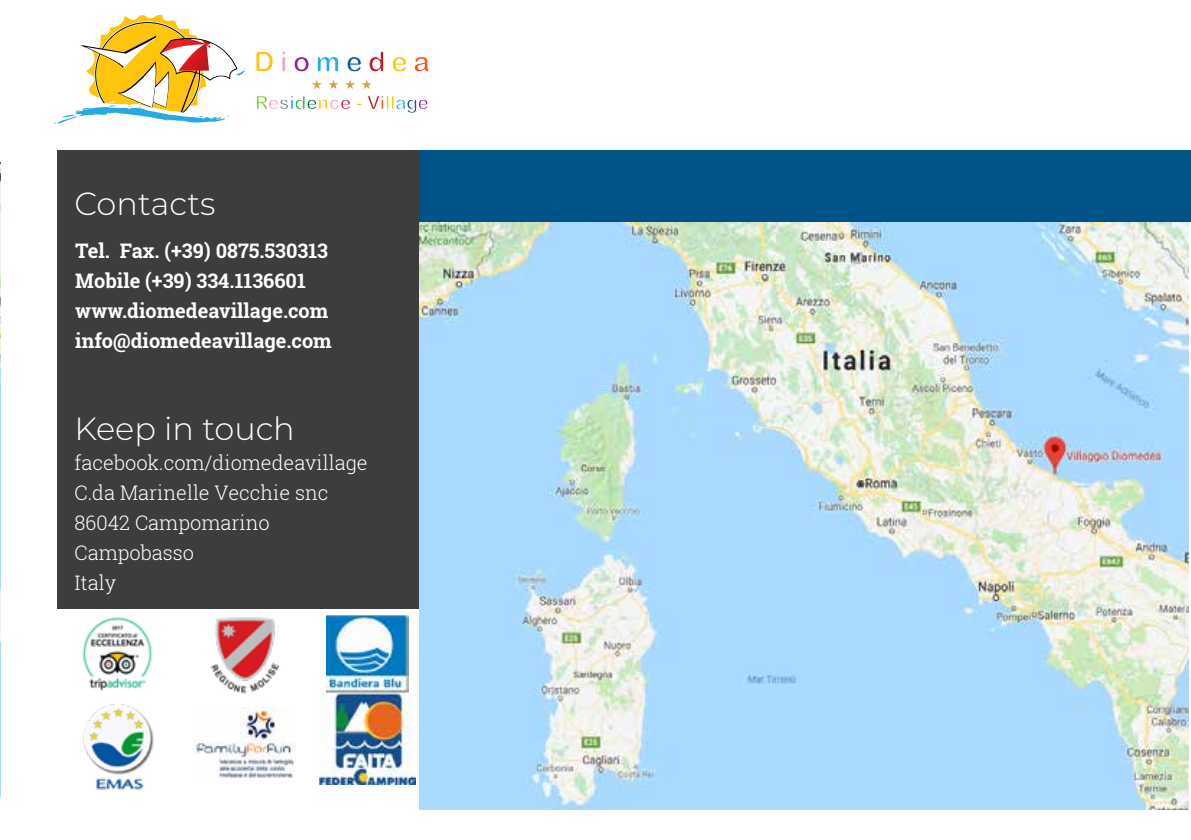
<style>
.page{position:relative;width:1191px;height:840px;background:#fff}
.page>*{position:absolute;margin:0;border:0;box-sizing:border-box;transform-origin:0 0}
.t1{font:300 32px "Montserrat";color:#fff}
.t2{font:700 20px/30px "Roboto Slab";color:#fff}
.t3{font:300 20px/30px "Roboto Slab";color:#fff}
</style>
<div class="page">
<img style="left:0;top:162px;width:1px;height:633px">
<div style="left:57px;top:150px;width:364px;height:458px;background:#3e3d3e"></div>
<img style="left:419px;top:222px;width:770px;height:587px">
<div style="left:419px;top:150px;width:772px;height:72px;background:#005387"></div>
<svg style="left:256px;top:51px;width:173px;height:63px"></svg>
<svg style="left:54px;top:14px;width:191px;height:110px"></svg>
<img style="left:327px;top:615px;width:82px;height:77px">
<img style="left:210px;top:617px;width:70px;height:77px">
<img style="left:82px;top:617px;width:70px;height:74px">
<img style="left:83px;top:704px;width:71px;height:86px">
<img style="left:194px;top:707px;width:102px;height:70px">
<img style="left:320px;top:693px;width:95px;height:91px">
<h1 class="t1" style="left:74px;top:181px;width:142px">Contacts</h1>
<p class="t2" style="left:75px;top:235px;width:258px">Tel. Fax. (+39) 0875.530313<br>Mobile (+39) 334.1136601 www.diomedeavillage.com info@diomedeavillage.com</p>
<h1 class="t1" style="left:74px;top:406px;width:222px">Keep in touch</h1>
<p class="t3" style="left:74px;top:446px;width:295px">facebook.com/diomedeavillage<br>C.da Marinelle Vecchie snc<br>86042 Campomarino<br>Campobasso<br>Italy</p>
</div>
